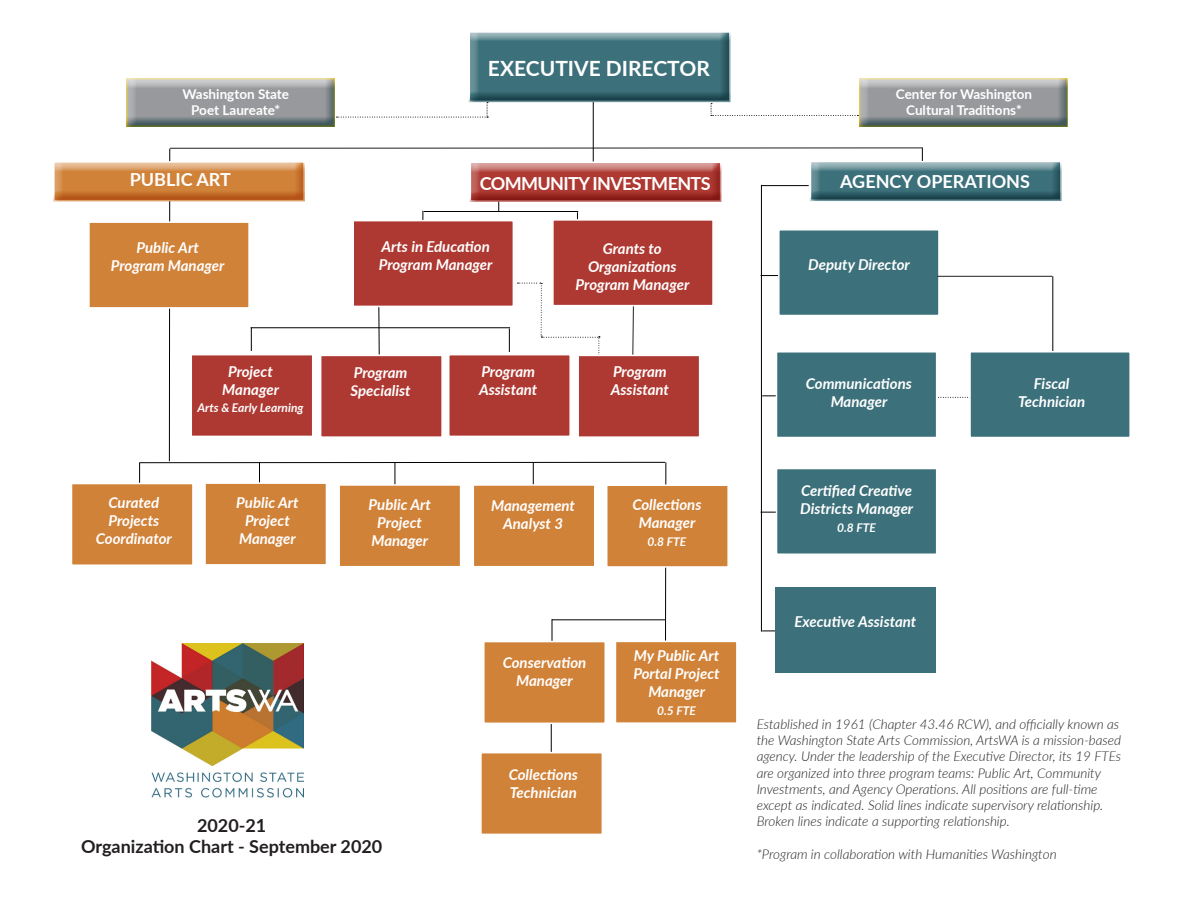
<style>
.page{position:relative;width:1188px;height:918px;background:#fff}
.page>*{position:absolute;margin:0;border:0;box-sizing:border-box;transform-origin:0 0}
.t1{font:700 21px "Lato";color:#fff}
.t2{font:700 18px/21.6px "Lato";color:#231f20;text-align:center}
.t3{font:700 18px "Lato";color:#fff}
.t4{font:700 18px "Lato";letter-spacing:-.02em;color:#fff}
.t5{font:italic 700 15px/18px "Lato";color:#fff;text-align:center}
.t6{font:italic 300 13.5px/16.2px "Lato";color:#231f20}
.t7{font:700 13.5px/16.2px "Lato";color:#fff;text-align:center}
.t8{font:italic 700 12px "Lato";color:#fff}
</style>
<div class="page">
<svg style="left:632px;top:306px;width:2px;height:49px"></svg>
<hr style="left:378px;top:307px;width:2px;height:48px;background:#000">
<div style="left:448px;top:354px;width:123px;height:83px;background:#ae3932;border:2px solid #fff"></div>
<svg style="left:139px;top:463px;width:1px;height:20px"></svg>
<svg style="left:259px;top:463px;width:1px;height:19px"></svg>
<svg style="left:551px;top:724px;width:1px;height:28px"></svg>
<hr style="left:665px;top:462px;width:1px;height:179px;background:#000">
<div style="left:615px;top:641px;width:123px;height:83px;background:#d18239;border:2px solid #fff"></div>
<svg style="left:533px;top:463px;width:1px;height:21px"></svg>
<svg style="left:395px;top:463px;width:1px;height:21px"></svg>
<hr style="left:169px;top:149px;width:1px;height:312px;background:#000">
<div style="left:577px;top:355px;width:123px;height:83px;background:#ae3932;border:2px solid #fff"></div>
<svg style="left:762px;top:275px;width:16px;height:1px"></svg>
<hr style="left:761px;top:185px;width:48px;height:1px;background:#000">
<svg style="left:762px;top:631px;width:13px;height:1px"></svg>
<svg style="left:938px;top:397px;width:30px;height:1px"></svg>
<div style="left:53px;top:160px;width:255px;height:38px;background:#fff"></div>
<div style="left:53px;top:161px;width:255px;height:42px;background:#d18239;opacity:.75"></div>
<hr style="left:1052px;top:276px;width:1px;height:75px;background:#000">
<svg style="left:552px;top:620px;width:1px;height:21px"></svg>
<div style="left:778px;top:229px;width:162px;height:87px;background:#3c707a;border:2px solid #fff"></div>
<div style="left:352px;top:220px;width:162px;height:87px;background:#ae3932;border:2px solid #fff"></div>
<div style="left:552px;top:219px;width:162px;height:87px;background:#ae3932;border:2px solid #fff"></div>
<div style="left:473px;top:484px;width:123px;height:83px;background:#d18239;border:2px solid #fff"></div>
<div style="left:606px;top:484px;width:123px;height:84px;background:#d18239;border:2px solid #fff"></div>
<div style="left:776px;top:351px;width:161px;height:87px;background:#3c707a;border:2px solid #fff"></div>
<div style="left:969px;top:351px;width:162px;height:87px;background:#3c707a;border:2px solid #fff"></div>
<div style="left:775px;top:587px;width:161px;height:86px;background:#3c707a"></div>
<div style="left:320px;top:355px;width:123px;height:83px;background:#ae3932;border:2px solid #fff"></div>
<div style="left:469px;top:161px;width:255px;height:43px;background:#ae3932;opacity:.75"></div>
<div style="left:799px;top:154px;width:265px;height:49px;background:#fff"></div>
<div style="left:803px;top:161px;width:261px;height:42px;background:#3c707a;opacity:.75"></div>
<svg style="left:922px;top:148px;width:1px;height:13px"></svg>
<hr style="left:761px;top:185px;width:1px;height:447px;background:#000">
<svg style="left:762px;top:512px;width:14px;height:1px"></svg>
<svg style="left:762px;top:395px;width:14px;height:1px"></svg>
<hr style="left:424px;top:211px;width:154px;height:1px;background:#000">
<hr style="left:251px;top:327px;width:259px;height:1px;background:#000">
<svg style="left:251px;top:328px;width:1px;height:23px"></svg>
<hr style="left:140px;top:462px;width:525px;height:1px;background:#000">
<hr style="left:552px;top:619px;width:114px;height:1px;background:#000">
<div style="left:776px;top:468px;width:161px;height:87px;background:#3c707a;border:2px solid #fff"></div>
<div style="left:88px;top:221px;width:162px;height:88px;background:#d18239;border:2px solid #fff"></div>
<div style="left:204px;top:482px;width:123px;height:84px;background:#d18239;border:2px solid #fff"></div>
<div style="left:191px;top:354px;width:122px;height:83px;background:#ae3932;border:2px solid #fff"></div>
<div style="left:338px;top:484px;width:123px;height:83px;background:#d18239;border:2px solid #fff"></div>
<div style="left:71px;top:483px;width:123px;height:83px;background:#d18239;border:2px solid #fff"></div>
<div style="left:483px;top:641px;width:123px;height:83px;background:#d18239;border:2px solid #fff"></div>
<div style="left:480px;top:752px;width:123px;height:83px;background:#d18239;border:2px solid #fff"></div>
<hr style="left:170px;top:148px;width:752px;height:1px;background:#231f20">
<hr style="left:593px;top:94px;width:1px;height:67px;background:#000">
<div style="left:468px;top:31px;width:264px;height:74px;background:#3c707a;opacity:.75"></div>
<div style="left:120px;top:78px;width:217px;height:51px;background:#3c707a;opacity:.75"></div>
<div style="left:859px;top:78px;width:211px;height:51px;background:#3c707a;opacity:.75"></div>
<svg style="left:336px;top:102px;width:152px;height:16px"></svg>
<svg style="left:711px;top:103px;width:147px;height:13px"></svg>
<svg style="left:509px;top:329px;width:1px;height:23px"></svg>
<svg style="left:518px;top:283px;width:82px;height:85px"></svg>
<img style="left:151px;top:643px;width:152px;height:155px">
<hr style="left:937px;top:276px;width:115px;height:1px;background:#231f20">
<p class="t1" style="left:488px;top:53px;width:223px">EXECUTIVE DIRECTOR</p>
<p class="t7" style="left:183px;top:85px;width:108px">Washington State<br>Poet Laureate*</p>
<p class="t7" style="left:896px;top:85px;width:138px">Center for Washington<br>Cultural Traditions*</p>
<p class="t3" style="left:130px;top:166px;width:103px">PUBLIC ART</p>
<p class="t5" style="left:111px;top:238px;width:115px">Public Art<br>Program Manager</p>
<p class="t5" style="left:222px;top:362px;width:58px">Project<br>Manager</p>
<p class="t8" style="left:197px;top:399px;width:108px">Arts &amp; Early Learning</p>
<p class="t5" style="left:96px;top:493px;width:78px">Curated<br>Projects<br>Coordinator</p>
<p class="t5" style="left:236px;top:493px;width:64px">Public Art<br>Project<br>Manager</p>
<p class="t4" style="left:480px;top:170px;width:232px">COMMUNITY INVESTMENTS</p>
<p class="t3" style="left:840px;top:168px;width:191px">AGENCY OPERATIONS</p>
<p class="t5" style="left:379px;top:237px;width:115px;text-align:left">Arts in Education<br>Program Manager</p>
<p class="t5" style="left:576px;top:239px;width:115px">Grants to<br>Organizations<br>Program Manager</p>
<p class="t5" style="left:351px;top:362px;width:62px;text-align:left">Program<br>Specialist</p>
<p class="t5" style="left:369px;top:495px;width:64px">Public Art<br>Project<br>Manager</p>
<p class="t5" style="left:479px;top:362px;width:60px;text-align:left">Program<br>Assistant</p>
<p class="t5" style="left:611px;top:362px;width:60px;text-align:left">Program<br>Assistant</p>
<p class="t5" style="left:491px;top:496px;width:86px">Management<br>Analyst 3</p>
<p class="t5" style="left:632px;top:495px;width:71px">Collections<br>Manager</p>
<p class="t8" style="left:647px;top:533px;width:40px">0.8 FTE</p>
<p class="t5" style="left:503px;top:653px;width:85px">Conservation</p>
<p class="t5" style="left:516px;top:671px;width:58px">Manager</p>
<p class="t5" style="left:633px;top:646px;width:88px">My Public Art<br>Portal Project<br>Manager</p>
<p class="t8" style="left:657px;top:702px;width:40px">0.5 FTE</p>
<p class="t5" style="left:808px;top:255px;width:103px">Deputy Director</p>
<p class="t5" style="left:806px;top:374px;width:108px">Communications<br>Manager</p>
<p class="t5" style="left:1018px;top:374px;width:69px">Fiscal<br>Technician</p>
<p class="t5" style="left:800px;top:481px;width:115px;text-align:left">Certified Creative<br>Districts Manager</p>
<p class="t8" style="left:837px;top:519px;width:40px">0.8 FTE</p>
<p class="t5" style="left:794px;top:612px;width:123px">Executive Assistant</p>
<p class="t2" style="left:81px;top:813px;width:303px">2020-21<br>Organization Chart - September 2020</p>
<p class="t5" style="left:509px;top:765px;width:71px;text-align:left">Collections<br>Technician</p>
<p class="t6" style="left:757px;top:716px;width:366px">Established in 1961 (Chapter 43.46 RCW), and officially known as the Washington State Arts Commission, ArtsWA is a mission-based agency. Under the leadership of the Executive Director, its 19 FTEs are organized into three program teams: Public Art, Community Investments, and Agency Operations. All positions are full-time except as indicated. Solid lines indicate supervisory relationship.<br>Broken lines indicate a supporting relationship.</p>
<p class="t6" style="left:757px;top:845px;width:301px">*Program in collaboration with Humanities Washington</p>
</div>
